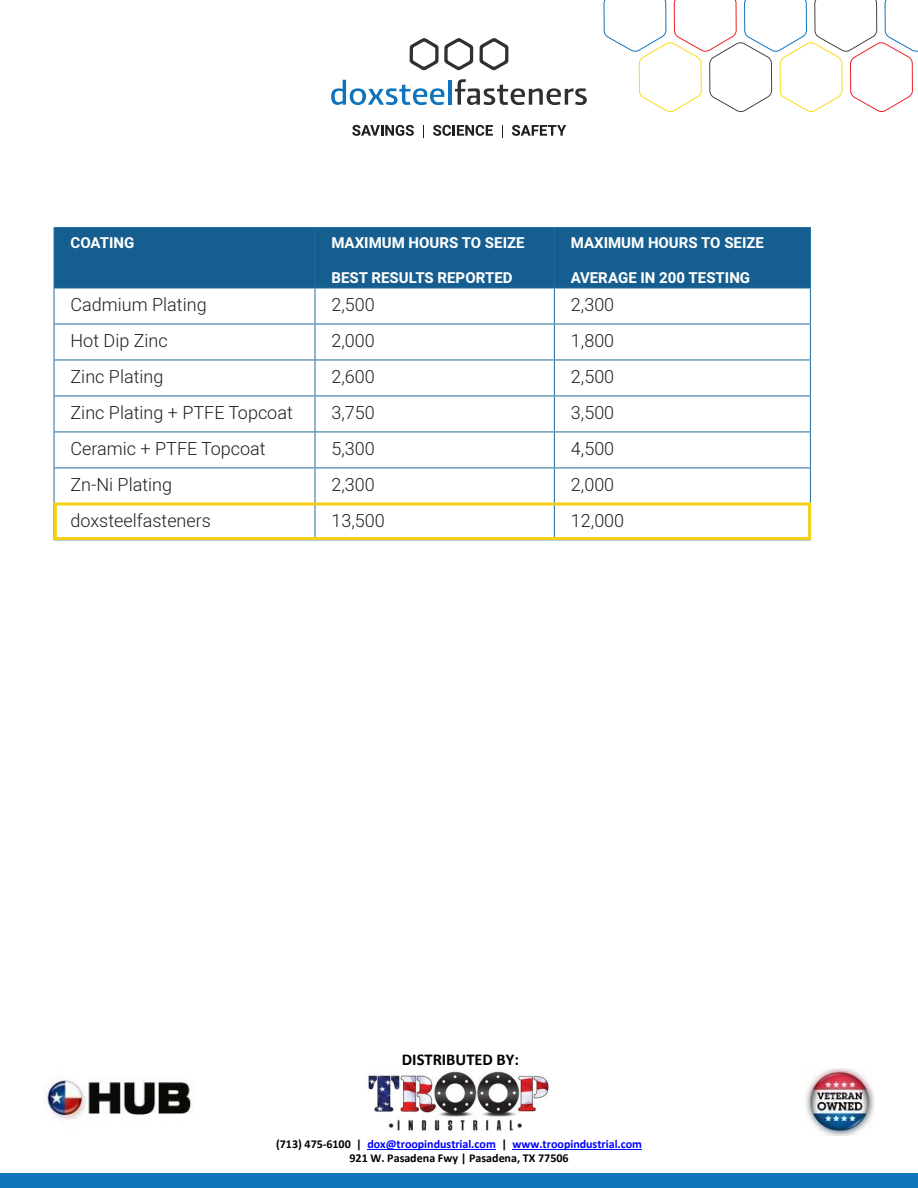
<style>
.page{position:relative;width:918px;height:1188px;background:#fff}
.page>*{position:absolute;margin:0;border:0;box-sizing:border-box;transform-origin:0 0}
.t1{font:300 18px "Heebo";color:#231f20}
.t2{font:700 16.5px "Calibri";color:#000}
.t3{font:700 15px "Heebo";color:#fff}
.t4{font:700 12px/14.5px "Calibri";color:#000;text-align:center}
.s1{color:#00f}
</style>
<div class="page">
<hr style="left:367px;top:1149px;width:129px;height:1px;background:#00f">
<hr style="left:513px;top:1149px;width:129px;height:1px;background:#00f">
<img style="left:43px;top:1079px;width:150px;height:41px">
<img style="left:367px;top:1071px;width:182px;height:60px">
<img style="left:805px;top:1069px;width:69px;height:67px">
<div style="left:55px;top:228px;width:548px;height:60px;background:#155e8f"></div>
<hr style="left:54px;top:227px;width:261px;height:1px;background:#216b9b">
<hr style="left:315px;top:227px;width:239px;height:1px;background:#216b9b">
<hr style="left:315px;top:228px;width:1px;height:60px;background:#216b9b">
<hr style="left:554px;top:227px;width:257px;height:1px;background:#216b9b">
<hr style="left:554px;top:228px;width:1px;height:60px;background:#216b9b">
<hr style="left:54px;top:288px;width:261px;height:1px;background:#216b9b">
<hr style="left:315px;top:288px;width:239px;height:1px;background:#216b9b">
<hr style="left:315px;top:288px;width:1px;height:36px;background:#216b9b">
<hr style="left:554px;top:288px;width:257px;height:1px;background:#216b9b">
<hr style="left:554px;top:288px;width:1px;height:36px;background:#216b9b">
<hr style="left:54px;top:324px;width:261px;height:1px;background:#216b9b">
<hr style="left:315px;top:324px;width:239px;height:1px;background:#216b9b">
<hr style="left:315px;top:324px;width:1px;height:35px;background:#216b9b">
<hr style="left:554px;top:324px;width:257px;height:1px;background:#216b9b">
<hr style="left:554px;top:324px;width:1px;height:35px;background:#216b9b">
<hr style="left:54px;top:359px;width:261px;height:1px;background:#216b9b">
<hr style="left:315px;top:359px;width:239px;height:1px;background:#216b9b">
<hr style="left:315px;top:360px;width:1px;height:35px;background:#216b9b">
<hr style="left:554px;top:359px;width:257px;height:1px;background:#216b9b">
<hr style="left:554px;top:360px;width:1px;height:35px;background:#216b9b">
<hr style="left:810px;top:360px;width:1px;height:35px;background:#216b9b">
<hr style="left:54px;top:395px;width:261px;height:1px;background:#216b9b">
<hr style="left:315px;top:395px;width:239px;height:1px;background:#216b9b">
<hr style="left:315px;top:396px;width:1px;height:35px;background:#216b9b">
<hr style="left:554px;top:395px;width:257px;height:1px;background:#216b9b">
<hr style="left:554px;top:396px;width:1px;height:35px;background:#216b9b">
<hr style="left:810px;top:396px;width:1px;height:35px;background:#216b9b">
<hr style="left:54px;top:431px;width:261px;height:1px;background:#216b9b">
<hr style="left:315px;top:431px;width:239px;height:1px;background:#216b9b">
<hr style="left:315px;top:432px;width:1px;height:35px;background:#216b9b">
<hr style="left:554px;top:431px;width:257px;height:1px;background:#216b9b">
<hr style="left:554px;top:432px;width:1px;height:35px;background:#216b9b">
<hr style="left:810px;top:432px;width:1px;height:35px;background:#216b9b">
<hr style="left:54px;top:467px;width:261px;height:1px;background:#216b9b">
<hr style="left:315px;top:467px;width:239px;height:1px;background:#216b9b">
<hr style="left:315px;top:468px;width:1px;height:35px;background:#216b9b">
<hr style="left:554px;top:467px;width:257px;height:1px;background:#216b9b">
<hr style="left:554px;top:468px;width:1px;height:35px;background:#216b9b">
<hr style="left:810px;top:468px;width:1px;height:35px;background:#216b9b">
<hr style="left:315px;top:504px;width:1px;height:35px;background:#216b9b">
<hr style="left:554px;top:504px;width:1px;height:35px;background:#216b9b">
<hr style="left:54px;top:228px;width:1px;height:60px;background:#216b9b">
<hr style="left:54px;top:288px;width:1px;height:36px;background:#216b9b">
<hr style="left:54px;top:324px;width:1px;height:36px;background:#216b9b">
<hr style="left:54px;top:360px;width:1px;height:36px;background:#216b9b">
<hr style="left:54px;top:396px;width:1px;height:36px;background:#216b9b">
<hr style="left:54px;top:432px;width:1px;height:36px;background:#216b9b">
<hr style="left:54px;top:468px;width:1px;height:36px;background:#216b9b">
<div style="left:54px;top:502px;width:757px;height:38px;border:3px solid #f6d016"></div>
<div style="left:0;top:1174px;width:918px;height:14px;background:#1074bc"></div>
<svg style="left:331px;top:80px;width:113px;height:25px"></svg>
<hr style="left:448px;top:80px;width:4px;height:25px;background:#1074bc">
<svg style="left:455px;top:79px;width:132px;height:26px"></svg>
<svg style="left:480px;top:38px;width:28px;height:32px"></svg>
<svg style="left:410px;top:38px;width:63px;height:32px"></svg>
<svg style="left:352px;top:125px;width:62px;height:11px"></svg>
<svg style="left:423px;top:125px;width:1px;height:13px"></svg>
<svg style="left:433px;top:125px;width:60px;height:11px"></svg>
<svg style="left:502px;top:125px;width:1px;height:13px"></svg>
<svg style="left:512px;top:125px;width:54px;height:11px"></svg>
<svg style="left:603px;top:0;width:315px;height:373px"></svg>
<p class="t3" style="left:71px;top:232px;width:65px">COATING</p>
<p class="t3" style="left:331px;top:232px;width:195px">MAXIMUM HOURS TO SEIZE</p>
<p class="t3" style="left:331px;top:268px;width:183px">BEST RESULTS REPORTED</p>
<p class="t3" style="left:571px;top:232px;width:195px">MAXIMUM HOURS TO SEIZE</p>
<p class="t3" style="left:571px;top:268px;width:181px">AVERAGE IN 200 TESTING</p>
<p class="t1" style="left:71px;top:292px;width:138px">Cadmium Plating</p>
<p class="t1" style="left:331px;top:292px;width:45px">2,500</p>
<p class="t1" style="left:571px;top:292px;width:45px">2,300</p>
<p class="t1" style="left:71px;top:328px;width:99px">Hot Dip Zinc</p>
<p class="t1" style="left:331px;top:328px;width:45px">2,000</p>
<p class="t1" style="left:571px;top:328px;width:45px">1,800</p>
<p class="t1" style="left:71px;top:364px;width:94px">Zinc Plating</p>
<p class="t1" style="left:331px;top:364px;width:45px">2,600</p>
<p class="t1" style="left:571px;top:364px;width:45px">2,500</p>
<p class="t1" style="left:71px;top:400px;width:224px">Zinc Plating + PTFE Topcoat</p>
<p class="t1" style="left:331px;top:400px;width:45px">3,750</p>
<p class="t1" style="left:571px;top:400px;width:45px">3,500</p>
<p class="t1" style="left:71px;top:436px;width:197px">Ceramic + PTFE Topcoat</p>
<p class="t1" style="left:331px;top:436px;width:45px">5,300</p>
<p class="t1" style="left:571px;top:436px;width:45px">4,500</p>
<p class="t1" style="left:71px;top:472px;width:103px">Zn-Ni Plating</p>
<p class="t1" style="left:331px;top:472px;width:45px">2,300</p>
<p class="t1" style="left:571px;top:472px;width:45px">2,000</p>
<p class="t1" style="left:71px;top:508px;width:142px">doxsteelfasteners</p>
<p class="t1" style="left:331px;top:508px;width:55px">13,500</p>
<p class="t1" style="left:571px;top:508px;width:55px">12,000</p>
<p class="t2" style="left:402px;top:1052px;width:119px">DISTRIBUTED BY:</p>
<p class="t4" style="left:276px;top:1138px;width:368px">(713) 475-6100 | <span class="s1">dox@troopindustrial.com</span> | <span class="s1">www.troopindustrial.com<br></span>921 W. Pasadena Fwy | Pasadena, TX 77506</p>
</div>
